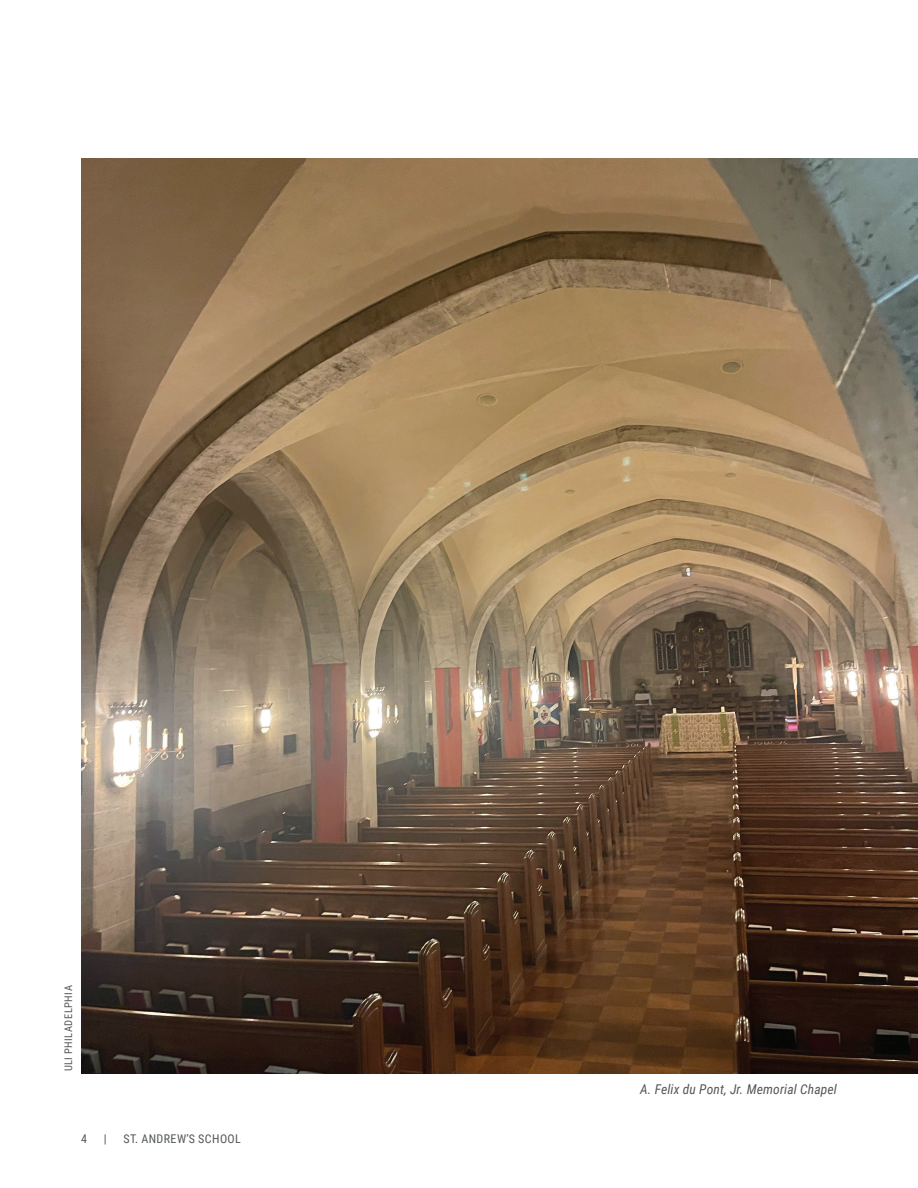
<style>
.page{position:relative;width:918px;height:1188px;background:#fff}
.page>*{position:absolute;margin:0;border:0;box-sizing:border-box;transform-origin:0 0}
.t1{font:italic 13.5px "Roboto Condensed";letter-spacing:.01em;color:#545758}
.t2{font:12px "Roboto Condensed";letter-spacing:.035em;color:#545758}
.t3{font:10.5px "Roboto Condensed";letter-spacing:.045em;color:#545758}
</style>
<div class="page">
<img style="left:81px;top:158px;width:837px;height:916px">
<p class="t3" style="left:61px;top:1071px;width:88px;rotate:-90deg">ULI PHILADELPHIA</p>
<p class="t2" style="left:81px;top:1130px;width:7px">4</p>
<p class="t2" style="left:104px;top:1130px;width:4px">|</p>
<p class="t2" style="left:123px;top:1130px;width:119px">ST. ANDREW’S SCHOOL</p>
<p class="t1" style="left:640px;top:1079px;width:198px">A. Felix du Pont, Jr. Memorial Chapel</p>
</div>
